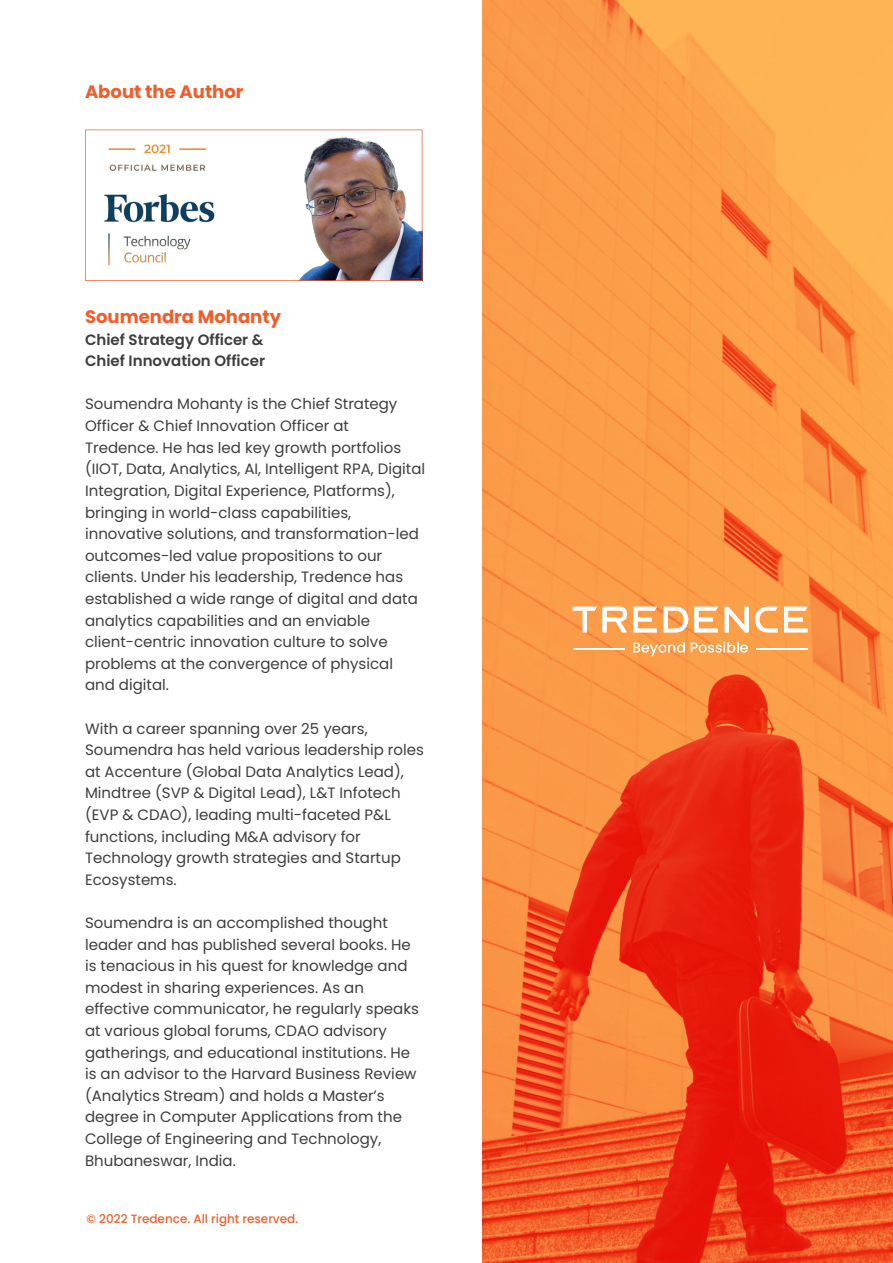
<style>
.page{position:relative;width:893px;height:1263px;background:#fff}
.page>*{position:absolute;margin:0;border:0;box-sizing:border-box;transform-origin:0 0}
.t1{font:700 18px "Poppins";color:#f15d2a}
.t2{font:15px/21.6px "Poppins";color:#3e3e3f}
.t3{font:600 15px/21.6px "Poppins";color:#3e3e3f}
.t4{font:500 12px "Poppins";color:#f15d2a}
</style>
<div class="page">
<img style="left:85px;top:130px;width:337px;height:151px">
<svg style="left:482px;top:0;width:411px;height:1263px;background:#f67e3a"></svg>
<svg style="left:664px;top:607px;width:24px;height:25px"></svg>
<svg style="left:784px;top:607px;width:23px;height:25px"></svg>
<svg style="left:573px;top:607px;width:54px;height:25px"></svg>
<svg style="left:755px;top:607px;width:23px;height:25px"></svg>
<svg style="left:725px;top:607px;width:24px;height:25px"></svg>
<svg style="left:694px;top:607px;width:24px;height:25px"></svg>
<svg style="left:633px;top:607px;width:24px;height:25px"></svg>
<svg style="left:633px;top:642px;width:52px;height:14px"></svg>
<svg style="left:691px;top:642px;width:57px;height:11px"></svg>
<hr style="left:756px;top:648px;width:51px;height:1px;background:#fff">
<hr style="left:573px;top:648px;width:52px;height:1px;background:#fff">
<img style="left:97px;top:142px;width:121px;height:128px">
<p class="t1" style="left:85px;top:82px;width:160px">About the Author</p>
<p class="t1" style="left:85px;top:306px;width:198px">Soumendra Mohanty</p>
<p class="t3" style="left:85px;top:329px;width:182px">Chief Strategy Officer &amp;<br>Chief Innovation Officer</p>
<p class="t2" style="left:85px;top:393px;width:342px">Soumendra Mohanty is the Chief Strategy Officer &amp; Chief Innovation Officer at Tredence. He has led key growth portfolios (IIOT, Data, Analytics, AI, Intelligent RPA, Digital Integration, Digital Experience, Platforms), bringing in world-class capabilities, innovative solutions, and transformation-led outcomes-led value propositions to our clients. Under his leadership, Tredence has established a wide range of digital and data analytics capabilities and an enviable client-centric innovation culture to solve problems at the convergence of physical and digital.</p>
<p class="t2" style="left:85px;top:717px;width:340px">With a career spanning over 25 years, Soumendra has held various leadership roles at Accenture (Global Data Analytics Lead), Mindtree (SVP &amp; Digital Lead), L&amp;T Infotech (EVP &amp; CDAO), leading multi-faceted P&amp;L functions, including M&amp;A advisory for Technology growth strategies and Startup Ecosystems.</p>
<p class="t2" style="left:85px;top:912px;width:335px">Soumendra is an accomplished thought leader and has published several books. He is tenacious in his quest for knowledge and modest in sharing experiences. As an effective communicator, he regularly speaks at various global forums, CDAO advisory gatherings, and educational institutions. He is an advisor to the Harvard Business Review (Analytics Stream) and holds a Master’s degree in Computer Applications from the College of Engineering and Technology, Bhubaneswar, India.</p>
<p class="t4" style="left:87px;top:1212px;width:213px">© 2022 Tredence. All right reserved.</p>
</div>
